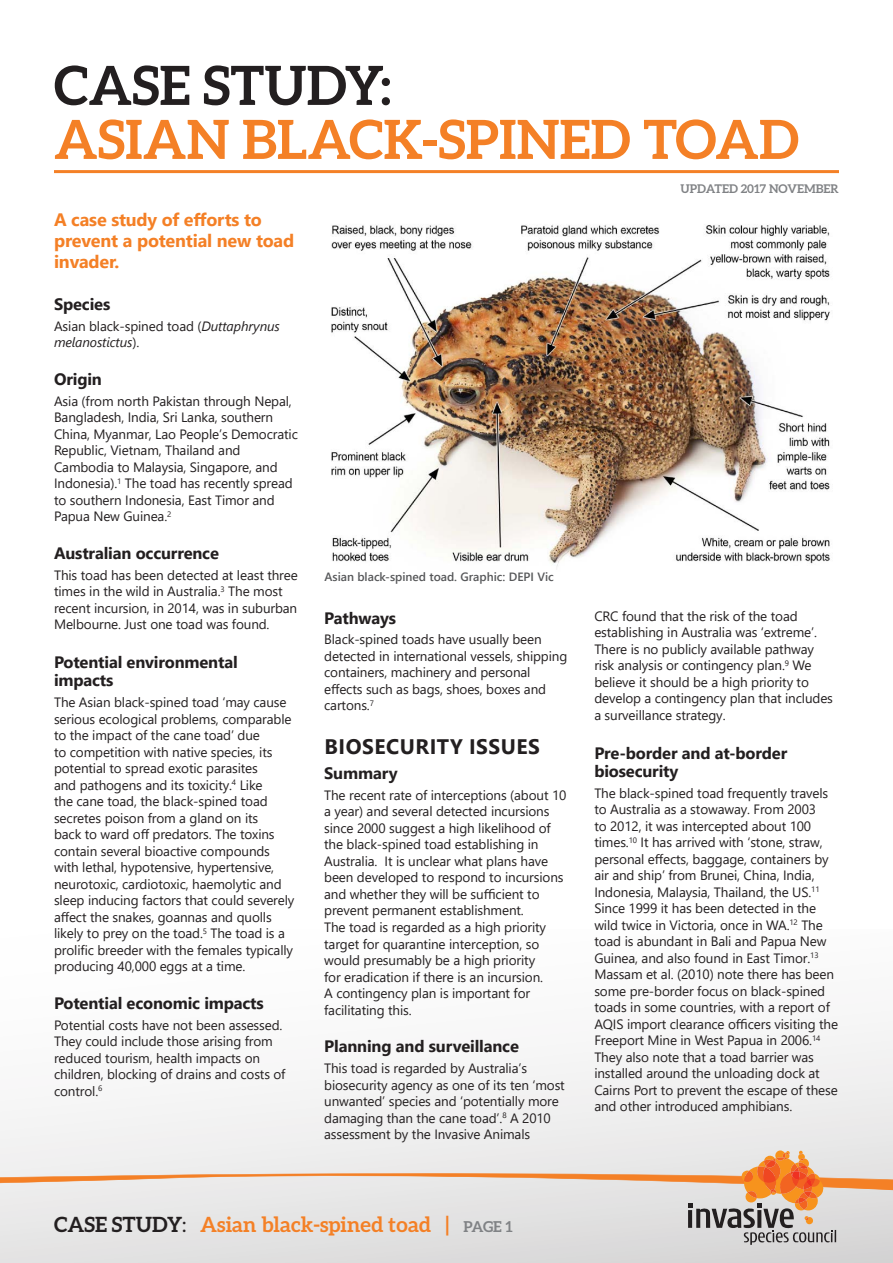
<style>
.page{position:relative;width:893px;height:1263px;background:#fff}
.page>*{position:absolute;margin:0;border:0;box-sizing:border-box;transform-origin:0 0}
.t1{font:700 54px/54px "Aleo";color:#f48026}
.t2{font:700 21px "Aleo";color:#f48026}
.t3{font:700 21px "Segoe UI";letter-spacing:.025em;color:#231f20}
.t4{font:700 18px/21px "Segoe UI";letter-spacing:-.01em;color:#f48026}
.t5{font:700 16.5px/18px "Segoe UI";letter-spacing:-.01em;color:#231f20}
.t6{font:13.5px/16.5px "Segoe UI";letter-spacing:-.01em;color:#231f20}
.t7{font:italic 13.5px/16.5px "Segoe UI";letter-spacing:-.01em;color:#231f20}
.t8{font:600 12px "Segoe UI";color:#57585a}
.t9{font:700 12px "Aleo";color:#808285}
.s1{color:#231f20}
.s2{font-style:normal}
.s3{font-weight:400;color:#231f20}
.s4{font-size:15px;color:#808285}
</style>
<div class="page">
<svg style="left:0;top:1030px;width:893px;height:233px;fill:#f1f0f1"></svg>
<hr style="left:0;top:1214px;width:893px;height:3px;background:#e4e3e3">
<svg style="left:0;top:1149px;width:893px;height:65px;background:#e9e1db"></svg>
<svg style="left:688px;top:1150px;width:148px;height:95px;background:#d1b19b"></svg>
<img style="left:331px;top:224px;width:499px;height:342px">
<hr style="left:54px;top:170px;width:785px;height:3px;background:#f48026">
<p class="t1" style="left:54px;top:57px;width:747px"><span class="s1">CASE STUDY:<br></span>ASIAN BLACK-SPINED TOAD</p>
<p class="t9" style="left:680px;top:181px;width:160px">UPDATED 2017 NOVEMBER</p>
<p class="t4" style="left:54px;top:207px;width:242px">A case study of efforts to prevent a potential new toad invader.</p>
<p class="t5" style="left:54px;top:294px;width:58px">Species</p>
<p class="t7" style="left:54px;top:316px;width:227px"><span class="s2">Asian black-spined toad (</span>Duttaphrynus melanostictus<span class="s2">).</span></p>
<p class="t5" style="left:54px;top:369px;width:49px">Origin</p>
<p class="t6" style="left:54px;top:391px;width:245px">Asia (from north Pakistan through Nepal, Bangladesh, India, Sri Lanka, southern China, Myanmar, Lao People’s Democratic Republic, Vietnam, Thailand and Cambodia to Malaysia, Singapore, and Indonesia).<sup>1</sup> The toad has recently spread to southern Indonesia, East Timor and Papua New Guinea.<sup>2</sup></p>
<p class="t5" style="left:54px;top:543px;width:166px">Australian occurrence</p>
<p class="t6" style="left:54px;top:565px;width:245px">This toad has been detected at least three times in the wild in Australia.<sup>3</sup> The most recent incursion, in 2014, was in suburban Melbourne. Just one toad was found.</p>
<p class="t5" style="left:54px;top:652px;width:185px">Potential environmental impacts</p>
<p class="t6" style="left:54px;top:693px;width:242px">The Asian black-spined toad ‘may cause serious ecological problems, comparable to the impact of the cane toad’ due<br>to competition with native species, its potential to spread exotic parasites<br>and pathogens and its toxicity.<sup>4</sup> Like<br>the cane toad, the black-spined toad secretes poison from a gland on its<br>back to ward off predators. The toxins contain several bioactive compounds with lethal, hypotensive, hypertensive, neurotoxic, cardiotoxic, haemolytic and sleep inducing factors that could severely affect the snakes, goannas and quolls likely to prey on the toad.<sup>5</sup> The toad is a prolific breeder with the females typically producing 40,000 eggs at a time.</p>
<p class="t5" style="left:54px;top:993px;width:211px">Potential economic impacts</p>
<p class="t6" style="left:54px;top:1015px;width:233px">Potential costs have not been assessed.<br>They could include those arising from reduced tourism, health impacts on children, blocking of drains and costs of control.<sup>6</sup></p>
<p class="t8" style="left:324px;top:565px;width:231px">Asian black-spined toad. Graphic: DEPI Vic</p>
<p class="t5" style="left:324px;top:607px;width:73px">Pathways</p>
<p class="t6" style="left:324px;top:630px;width:245px">Black-spined toads have usually been detected in international vessels, shipping containers, machinery and personal effects such as bags, shoes, boxes and cartons.<sup>7</sup></p>
<p class="t3" style="left:325px;top:727px;width:217px">BIOSECURITY ISSUES</p>
<p class="t5" style="left:324px;top:763px;width:75px">Summary</p>
<p class="t6" style="left:324px;top:786px;width:244px">The recent rate of interceptions (about 10 a year) and several detected incursions since 2000 suggest a high likelihood of the black-spined toad establishing in Australia. It is unclear what plans have been developed to respond to incursions and whether they will be sufficient to prevent permanent establishment.<br>The toad is regarded as a high priority target for quarantine interception, so would presumably be a high priority<br>for eradication if there is an incursion.<br>A contingency plan is important for facilitating this.</p>
<p class="t5" style="left:324px;top:1036px;width:196px">Planning and surveillance</p>
<p class="t6" style="left:324px;top:1059px;width:242px">This toad is regarded by Australia’s biosecurity agency as one of its ten ‘most unwanted’ species and ‘potentially more damaging than the cane toad’.<sup>8</sup> A 2010 assessment by the Invasive Animals</p>
<p class="t6" style="left:594px;top:606px;width:240px">CRC found that the risk of the toad establishing in Australia was ‘extreme’.<br>There is no publicly available pathway risk analysis or contingency plan.<sup>9</sup> We believe it should be a high priority to develop a contingency plan that includes a surveillance strategy.</p>
<p class="t5" style="left:594px;top:743px;width:194px">Pre-border and at-border biosecurity</p>
<p class="t6" style="left:594px;top:783px;width:245px">The black-spined toad frequently travels to Australia as a stowaway. From 2003<br>to 2012, it was intercepted about 100 times.<sup>10</sup> It has arrived with ‘stone, straw, personal effects, baggage, containers by air and ship’ from Brunei, China, India, Indonesia, Malaysia, Thailand, the US.<sup>11<br></sup>Since 1999 it has been detected in the wild twice in Victoria, once in WA.<sup>12</sup> The toad is abundant in Bali and Papua New Guinea, and also found in East Timor.<sup>13<br></sup>Massam et al. (2010) note there has been some pre-border focus on black-spined toads in some countries, with a report of AQIS import clearance officers visiting the Freeport Mine in West Papua in 2006.<sup>14<br></sup>They also note that a toad barrier was installed around the unloading dock at Cairns Port to prevent the escape of these and other introduced amphibians.</p>
<p class="t2" style="left:54px;top:1212px;width:460px"><span class="s1">CASE STUDY</span><span class="s3">:</span> Asian black-spined toad | <span class="s4">PAGE 1</span></p>
</div>
